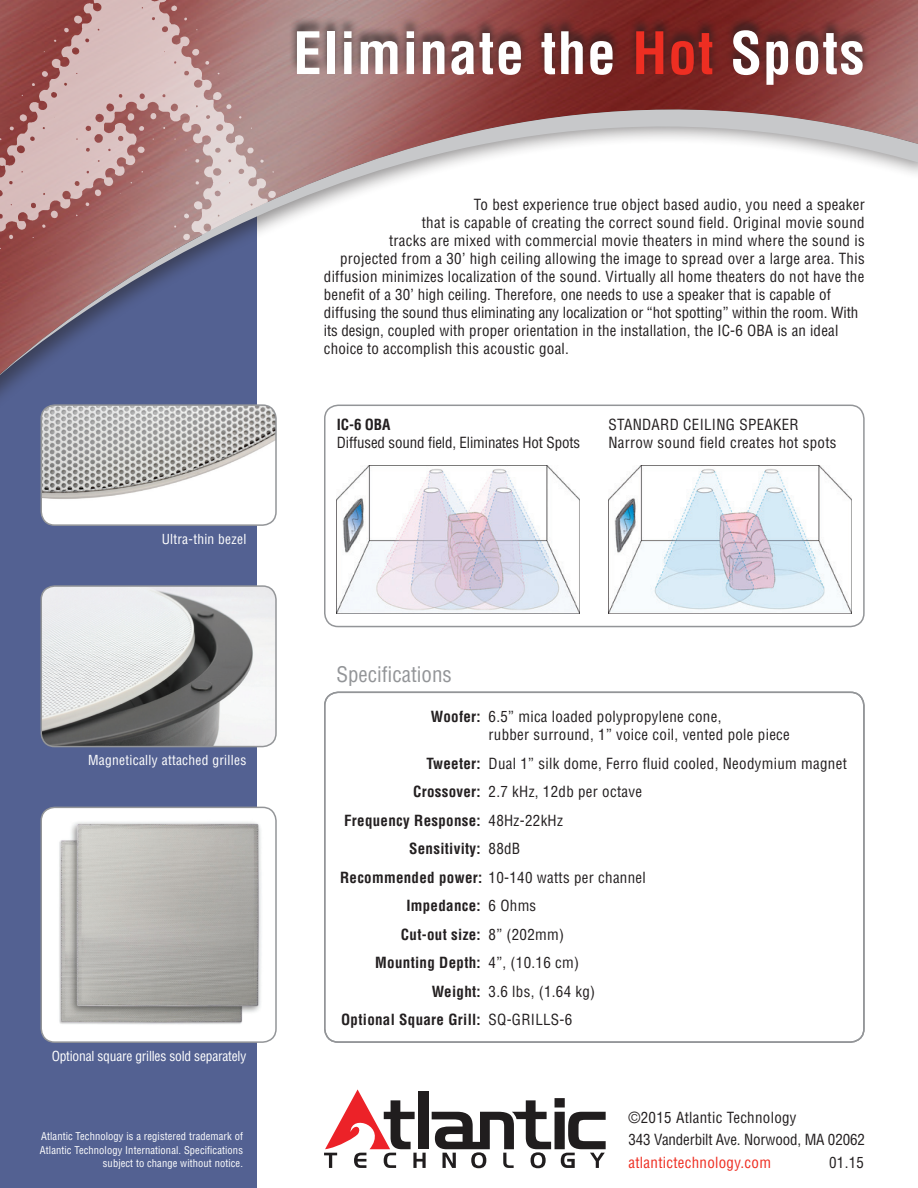
<style>
.page{position:relative;width:918px;height:1188px;background:#fff}
.page>*{position:absolute;margin:0;border:0;box-sizing:border-box;transform-origin:0 0}
.t1{font:700 condensed 57px "Helvetica LT Std";letter-spacing:.02em;color:#fff}
.t2{font:condensed 21px "Helvetica LT Std";color:#939598}
.t3{font:condensed 15px/18px "Helvetica LT Std";letter-spacing:.02em;color:#231f20}
.t4{font:700 condensed 15px "Helvetica LT Std";letter-spacing:.02em;color:#231f20}
.t5{font:condensed 15px/22.5px "Helvetica LT Std";letter-spacing:-.01em;color:#231f20}
.t6{font:condensed 15px "Helvetica LT Std";letter-spacing:-.005em;color:#231f20}
.t7{font:condensed 15px "Helvetica LT Std";letter-spacing:.02em;color:#ee2e22}
.t8{font:condensed 13.5px "Helvetica LT Std";letter-spacing:.02em;color:#fff}
.t9{font:condensed 13.5px "Helvetica LT Std";letter-spacing:-.015em;color:#fff}
.t10{font:condensed 10.5px/13.5px "Helvetica LT Std";letter-spacing:.01em;color:#fff;text-align:right}
.s1{color:#ee2e22}
.s2{font-weight:700}
.s3{font-weight:400}
</style>
<div class="page">
<div style="left:0;top:141px;width:256px;height:1047px;background:#536192"></div>
<div style="left:0;top:0;width:918px;height:420px;background:#231f20;opacity:.5"></div>
<svg style="left:0;top:0;width:918px;height:387px"></svg>
<div style="left:41px;top:807px;width:235px;height:235px;background:#fff;border-radius:14px"></div>
<img style="left:59px;top:822px;width:202px;height:203px">
<div style="left:40px;top:807px;width:237px;height:236px;border:2px solid #939598;border-radius:14px"></div>
<img style="left:43px;top:588px;width:232px;height:159px">
<div style="left:40px;top:585px;width:237px;height:162px;border:2px solid #939598;border-radius:14px"></div>
<img style="left:41px;top:405px;width:235px;height:118px">
<div style="left:40px;top:404px;width:237px;height:122px;border:2px solid #939598;border-radius:14px"></div>
<div style="left:289px;top:16px;width:582px;height:70px;background:#231f20;opacity:.75"></div>
<div style="left:324px;top:692px;width:541px;height:351px;border:2px solid #939598;border-radius:14px"></div>
<div style="left:324px;top:405px;width:541px;height:222px;border:2px solid #939598;border-radius:14px"></div>
<img style="left:336px;top:465px;width:243px;height:149px">
<img style="left:608px;top:465px;width:243px;height:149px">
<div style="left:418px;top:1091px;width:10px;height:58px;background:#201d1e"></div>
<svg style="left:324px;top:1089px;width:102px;height:79px"></svg>
<svg style="left:432px;top:1098px;width:174px;height:70px"></svg>
<p class="t8" style="left:162px;top:530px;width:86px">Ultra-thin bezel</p>
<p class="t8" style="left:88px;top:752px;width:160px">Magnetically attached grilles</p>
<p class="t9" style="left:52px;top:1048px;width:196px">Optional square grilles sold separately</p>
<p class="t10" style="left:40px;top:1130px;width:205px">Atlantic Technology is a registered trademark of<br>Atlantic Technology International. Specifications subject to change without notice.</p>
<h1 class="t1" style="left:293px;top:18px;width:573px">Eliminate the <span class="s1">Hot</span> Spots</h1>
<p class="t3" style="left:474px;top:196px;width:392px">To best experience true object based audio, you need a speaker</p>
<p class="t3" style="left:422px;top:214px;width:444px">that is capable of creating the correct sound field. Original movie sound</p>
<p class="t3" style="left:389px;top:232px;width:477px">tracks are mixed with commercial movie theaters in mind where the sound is</p>
<p class="t3" style="left:340px;top:250px;width:526px">projected from a 30’ high ceiling allowing the image to spread over a large area. This</p>
<p class="t3" style="left:324px;top:268px;width:542px">diffusion minimizes localization of the sound. Virtually all home theaters do not have the</p>
<p class="t3" style="left:324px;top:286px;width:509px">benefit of a 30’ high ceiling. Therefore, one needs to use a speaker that is capable of</p>
<p class="t6" style="left:324px;top:303px;width:536px">diffusing the sound thus eliminating any localization or “hot spotting” within the room. With</p>
<p class="t3" style="left:324px;top:322px;width:516px">its design, coupled with proper orientation in the installation, the IC-6 OBA is an ideal</p>
<p class="t3" style="left:324px;top:340px;width:247px">choice to accomplish this acoustic goal.</p>
<p class="t4" style="left:337px;top:415px;width:55px">IC-6 OBA</p>
<p class="t5" style="left:337px;top:431px;width:245px">Diffused sound field, Eliminates Hot Spots</p>
<p class="t3" style="left:608px;top:415px;width:230px">STANDARD CEILING SPEAKER<br>Narrow sound field creates hot spots</p>
<h2 class="t2" style="left:336px;top:661px;width:117px">Specifications</h2>
<p class="t3" style="left:489px;top:707px;width:303px;text-indent:-58px"><span class="s2">Woofer:</span> 6.5” mica loaded polypropylene cone,<br>rubber surround, 1” voice coil, vented pole piece</p>
<p class="t3" style="left:426px;top:754px;width:422px"><span class="s2">Tweeter:</span> Dual 1” silk dome, Ferro fluid cooled, Neodymium magnet</p>
<p class="t3" style="left:413px;top:783px;width:231px"><span class="s2">Crossover:</span> 2.7 kHz, 12db per octave</p>
<p class="t4" style="left:344px;top:811px;width:220px">Frequency Response: <span class="s3">48Hz-22kHz</span></p>
<p class="t4" style="left:409px;top:839px;width:113px">Sensitivity: <span class="s3">88dB</span></p>
<p class="t3" style="left:340px;top:868px;width:307px"><span class="s2">Recommended power:</span> 10-140 watts per channel</p>
<p class="t4" style="left:406px;top:896px;width:131px">Impedance: <span class="s3">6 Ohms</span></p>
<p class="t4" style="left:401px;top:925px;width:165px">Cut-out size: <span class="s3">8” (202mm)</span></p>
<p class="t4" style="left:375px;top:953px;width:205px">Mounting Depth: <span class="s3">4”, (10.16 cm)</span></p>
<p class="t3" style="left:432px;top:982px;width:165px"><span class="s2">Weight:</span> 3.6 lbs, (1.64 kg)</p>
<p class="t4" style="left:341px;top:1010px;width:233px">Optional Square Grill: <span class="s3">SQ-GRILLS-6</span></p>
<p class="t5" style="left:629px;top:1106px;width:238px">©2015 Atlantic Technology<br>343 Vanderbilt Ave. Norwood, MA 02062</p>
<p class="t7" style="left:629px;top:1153px;width:144px">atlantictechnology.com</p>
<p class="t3" style="left:829px;top:1153px;width:36px">01.15</p>
</div>
